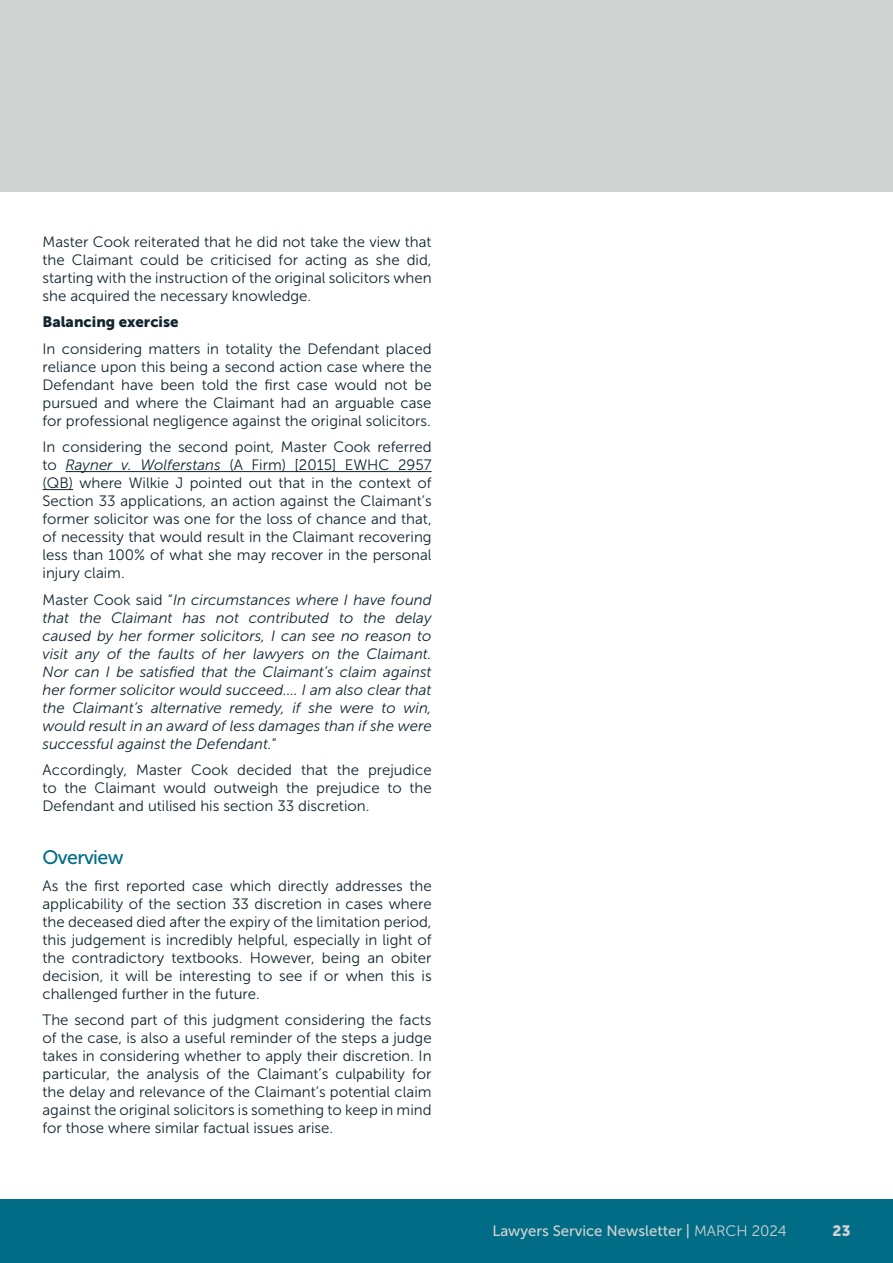
<style>
.page{position:relative;width:893px;height:1263px;background:#fff}
.page>*{position:absolute;margin:0;border:0;box-sizing:border-box;transform-origin:0 0}
.t1{font:19.5px "Museo Sans 500";letter-spacing:-.03em;color:#006c85}
.t2{font:15px/18px "Museo Sans 300";color:#112530;text-align:justify}
.t3{font:italic 15px/18px "Museo Sans 300";color:#112530;text-align:justify}
.t4{font:15px "Museo Sans 500";color:#cfd4d2}
.t5{font:15px "Museo Sans 900";color:#112530}
.t6{font:15px "Museo Sans 900";color:#cfd4d2}
.s1{font-style:italic}
.s2{font-style:normal}
.s3{font-family:"Museo Sans 300"}
</style>
<div class="page">
<div style="left:0;top:1199px;width:893px;height:64px;background:#006c85"></div>
<div style="left:0;top:0;width:893px;height:191px;background:#cfd4d2"></div>
<hr style="left:65px;top:471px;width:367px;height:1px;background:#112530">
<hr style="left:43px;top:489px;width:30px;height:1px;background:#112530">
<p class="t2" style="left:43px;top:232px;width:391px">Master Cook reiterated that he did not take the view that the Claimant could be criticised for acting as she did, starting with the instruction of the original solicitors when she acquired the necessary knowledge.</p>
<p class="t5" style="left:43px;top:313px;width:138px">Balancing exercise</p>
<p class="t2" style="left:43px;top:339px;width:391px">In considering matters in totality the Defendant placed reliance upon this being a second action case where the Defendant have been told the first case would not be pursued and where the Claimant had an arguable case for professional negligence against the original solicitors.</p>
<p class="t2" style="left:43px;top:438px;width:391px">In considering the second point, Master Cook referred to <span class="s1">Rayner v. Wolferstans</span> (A Firm) [2015] EWHC 2957 (QB) where Wilkie J pointed out that in the context of Section 33 applications, an action against the Claimant’s former solicitor was one for the loss of chance and that, of necessity that would result in the Claimant recovering less than 100% of what she may recover in the personal injury claim.</p>
<p class="t3" style="left:43px;top:590px;width:391px"><span class="s2">Master Cook said “</span>In circumstances where I have found that the Claimant has not contributed to the delay caused by her former solicitors, I can see no reason to visit any of the faults of her lawyers on the Claimant.<br>Nor can I be satisfied that the Claimant’s claim against her former solicitor would succeed…. I am also clear that the Claimant’s alternative remedy, if she were to win, would result in an award of less damages than if she were successful against the Defendant.<span class="s2">”</span></p>
<p class="t2" style="left:43px;top:761px;width:391px">Accordingly, Master Cook decided that the prejudice to the Claimant would outweigh the prejudice to the Defendant and utilised his section 33 discretion.</p>
<p class="t1" style="left:43px;top:847px;width:83px">Overview</p>
<p class="t2" style="left:43px;top:877px;width:391px">As the first reported case which directly addresses the applicability of the section 33 discretion in cases where the deceased died after the expiry of the limitation period, this judgement is incredibly helpful, especially in light of the contradictory textbooks. However, being an obiter decision, it will be interesting to see if or when this is challenged further in the future.</p>
<p class="t2" style="left:43px;top:1011px;width:391px">The second part of this judgment considering the facts of the case, is also a useful reminder of the steps a judge takes in considering whether to apply their discretion. In particular, the analysis of the Claimant’s culpability for the delay and relevance of the Claimant’s potential claim against the original solicitors is something to keep in mind for those where similar factual issues arise.</p>
<p class="t4" style="left:492px;top:1222px;width:296px">Lawyers Service Newsletter | <span class="s3">MARCH 2024</span></p>
<p class="t6" style="left:833px;top:1222px;width:19px">23</p>
</div>
